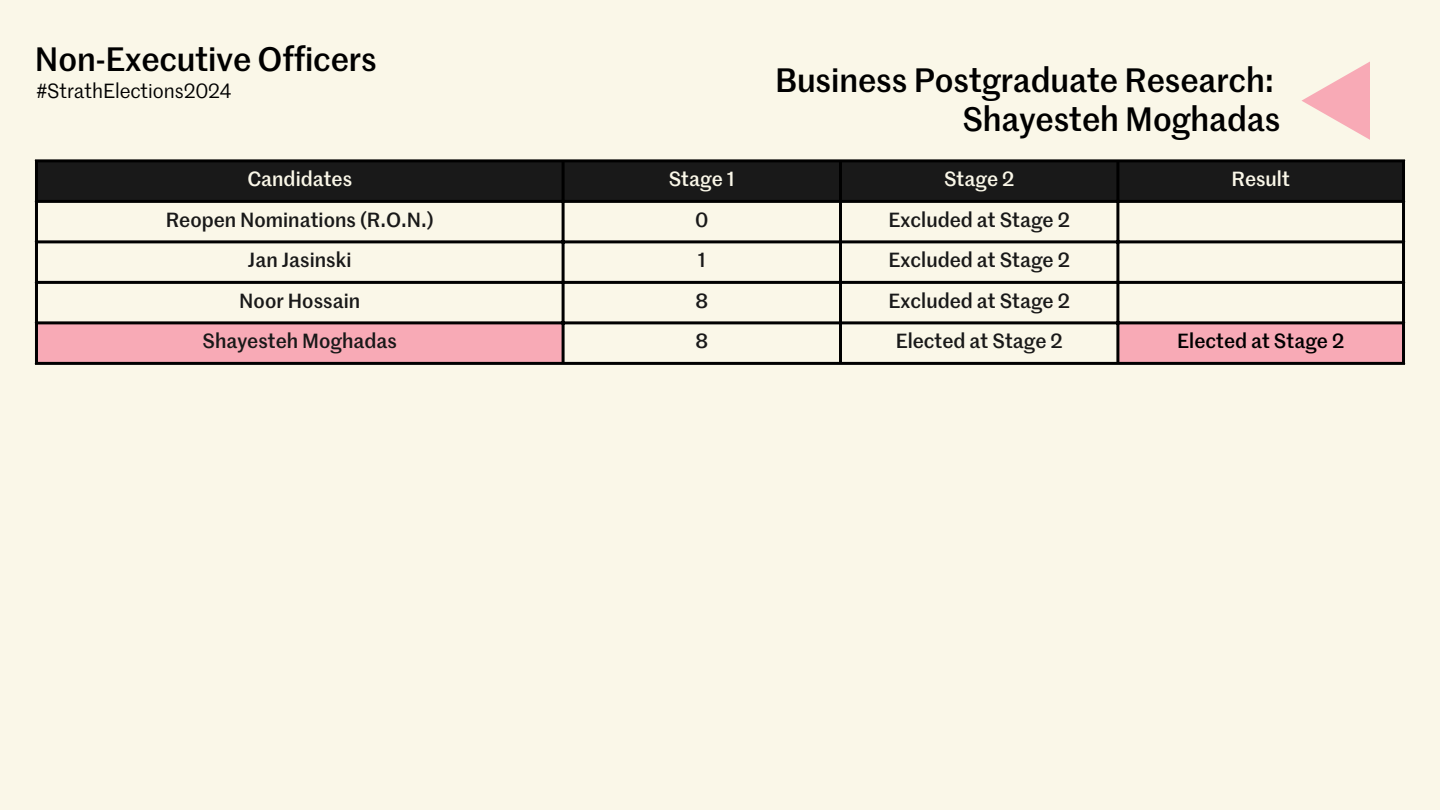
<style>
.page{position:relative;width:1440px;height:810px;background:#faf7e8}
.page>*{position:absolute;margin:0;border:0;box-sizing:border-box;transform-origin:0 0}
.t1{font:500 33px "Marr Sans";letter-spacing:-.005em;color:#000}
.t2{font:500 20px "Marr Sans";color:#191919}
.t3{font:500 20px "Marr Sans";color:#faf7e8}
.t4{font:20px "Marr Sans";letter-spacing:-.005em;color:#000}
.t5{font:500 20px "Marr Sans";color:#000}
</style>
<div class="page">
<div style="left:38px;top:162px;width:1364px;height:38px;background:#191919"></div>
<svg style="left:38px;top:324px;width:1364px;height:38px;fill:#f8aab6"></svg>
<hr style="left:35px;top:162px;width:3px;height:200px;background:#000">
<hr style="left:562px;top:162px;width:3px;height:200px;background:#000">
<hr style="left:839px;top:162px;width:3px;height:200px;background:#000">
<hr style="left:1116px;top:162px;width:3px;height:200px;background:#000">
<hr style="left:1402px;top:162px;width:3px;height:200px;background:#000">
<hr style="left:35px;top:159px;width:1370px;height:3px;background:#000">
<hr style="left:35px;top:200px;width:1370px;height:3px;background:#000">
<hr style="left:35px;top:240px;width:1370px;height:3px;background:#000">
<hr style="left:35px;top:281px;width:1370px;height:3px;background:#000">
<hr style="left:35px;top:321px;width:1370px;height:3px;background:#000">
<hr style="left:35px;top:362px;width:1370px;height:3px;background:#000">
<svg style="left:1301px;top:61px;width:69px;height:79px"></svg>
<p class="t1" style="left:35px;top:45px;width:343px">Non-Executive Officers</p>
<p class="t4" style="left:36px;top:82px;width:196px">#StrathElections2024</p>
<p class="t1" style="left:775px;top:66px;width:501px">Business Postgraduate Research:</p>
<p class="t1" style="left:962px;top:105px;width:320px">Shayesteh Moghadas</p>
<p class="t3" style="left:247px;top:171px;width:106px">Candidates</p>
<p class="t3" style="left:669px;top:171px;width:68px">Stage 1</p>
<h1 class="t3" style="left:944px;top:171px;width:72px">Stage 2</h1>
<p class="t3" style="left:1231px;top:171px;width:60px">Result</p>
<p class="t2" style="left:166px;top:211px;width:270px">Reopen Nominations (R.O.N.)</p>
<p class="t2" style="left:695px;top:211px;width:15px">0</p>
<p class="t2" style="left:889px;top:211px;width:183px">Excluded at Stage 2</p>
<p class="t2" style="left:248px;top:252px;width:105px">Jan Jasinski</p>
<p class="t2" style="left:698px;top:252px;width:9px">1</p>
<p class="t2" style="left:889px;top:252px;width:183px">Excluded at Stage 2</p>
<p class="t2" style="left:239px;top:292px;width:122px">Noor Hossain</p>
<p class="t2" style="left:695px;top:292px;width:14px">8</p>
<p class="t2" style="left:889px;top:292px;width:183px">Excluded at Stage 2</p>
<p class="t2" style="left:203px;top:333px;width:196px">Shayesteh Moghadas</p>
<p class="t2" style="left:695px;top:333px;width:14px">8</p>
<p class="t2" style="left:896px;top:333px;width:168px">Elected at Stage 2</p>
<p class="t5" style="left:1177px;top:333px;width:168px">Elected at Stage 2</p>
</div>
